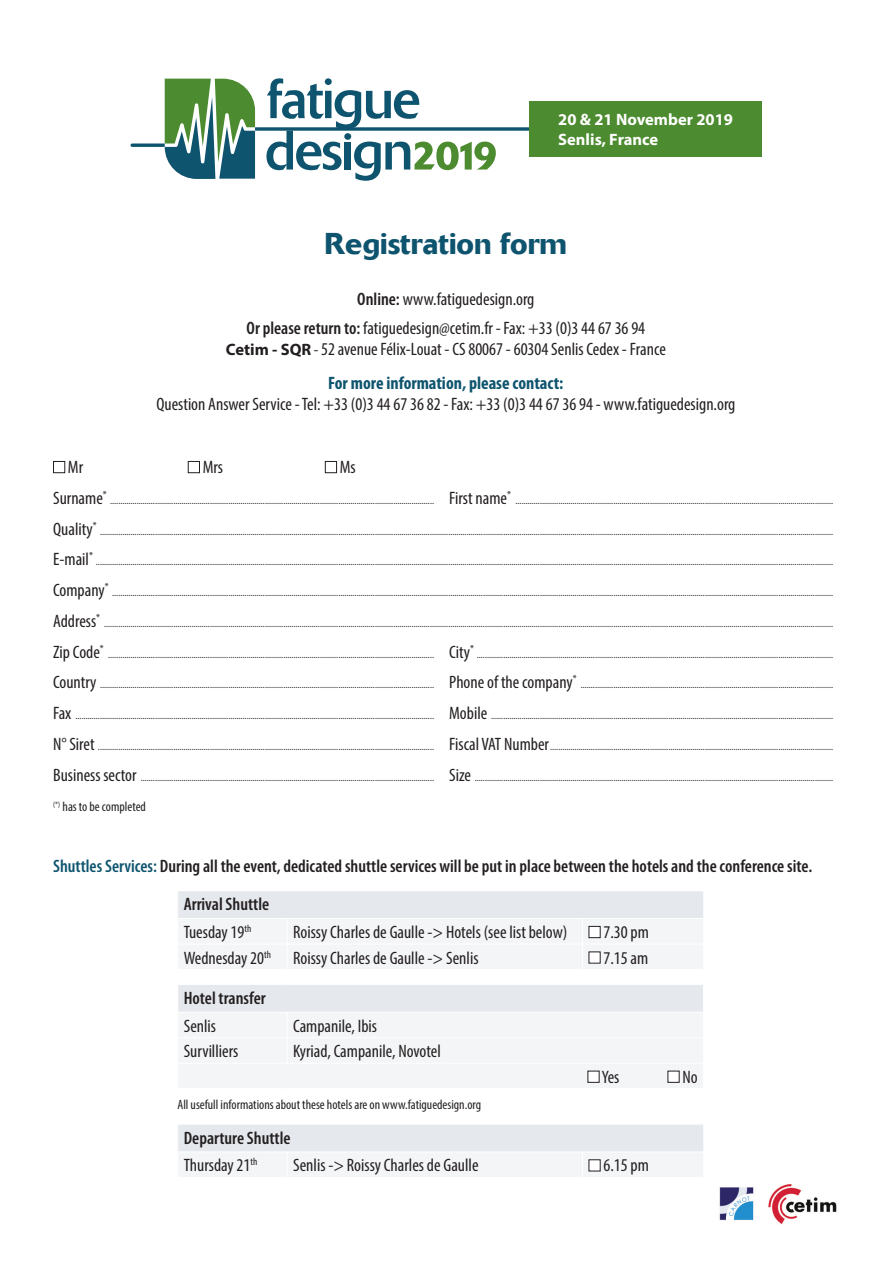
<style>
.page{position:relative;width:893px;height:1263px;background:#fff}
.page>*{position:absolute;margin:0;border:0;box-sizing:border-box;transform-origin:0 0}
.t1{font:500 30px "Delta";color:#0e546e}
.texte{font:condensed 18px "Myriad Pro";color:#231f20}
.t2{font:600 condensed 18px "Myriad Pro";color:#231f20}
.t3{font:700 condensed 18px "Myriad Pro";color:#0e546e}
.t4{font:700 16.5px "Myriad Pro";color:#fff}
.t5{font:condensed 13.5px "Myriad Pro";color:#231f20}
.t6{font:condensed 10.5px "Myriad Pro";color:#231f20}
.s1{font-weight:600}
.s2{font-weight:700;font-stretch:normal;font-size:16.5px}
.s3{font-size:16.5px}
.s4{font-size:18px}
.s5{color:#0e546e}
</style>
<div class="page">
<div style="left:53px;top:461px;width:12px;height:12px;border:1px solid #231f20"></div>
<div style="left:188px;top:461px;width:12px;height:12px;border:1px solid #231f20"></div>
<div style="left:325px;top:461px;width:12px;height:12px;border:1px solid #231f20"></div>
<svg style="left:178px;top:891px;width:525px;height:78px"></svg>
<div style="left:589px;top:926px;width:11px;height:12px;background:#fff"></div>
<div style="left:589px;top:926px;width:12px;height:12px;border:1px solid #231f20"></div>
<div style="left:589px;top:952px;width:11px;height:11px;background:#fff"></div>
<svg style="left:178px;top:985px;width:525px;height:103px"></svg>
<div style="left:588px;top:1071px;width:11px;height:11px;background:#fff"></div>
<div style="left:587px;top:1071px;width:12px;height:12px;border:1px solid #231f20"></div>
<div style="left:668px;top:1071px;width:11px;height:11px;background:#fff"></div>
<div style="left:667px;top:1071px;width:12px;height:12px;border:1px solid #231f20"></div>
<svg style="left:178px;top:1124px;width:525px;height:53px"></svg>
<div style="left:589px;top:1160px;width:11px;height:11px;background:#fff"></div>
<img style="left:719px;top:1184px;width:118px;height:40px">
<svg style="left:130px;top:78px;width:459px;height:103px"></svg>
<div style="left:530px;top:102px;width:232px;height:55px;background:#4c8b2f"></div>
<p class="t4" style="left:558px;top:109px;width:176px">20 &amp; 21 November 2019</p>
<p class="t4" style="left:558px;top:129px;width:101px">Senlis, France</p>
<p class="t1" style="left:325px;top:225px;width:244px">Registration form</p>
<p class="texte" style="left:357px;top:288px;width:179px"><span class="s1">Online:</span> www.fatiguedesign.org</p>
<p class="texte" style="left:246px;top:317px;width:400px"><span class="s1">Or please return to:</span> fatiguedesign@cetim.fr - Fax: +33 (0)3 44 67 36 94</p>
<p class="texte" style="left:226px;top:338px;width:441px"><span class="s2">Cetim - SQR</span> <span class="s3">-</span> 52 avenue Félix-Louat - CS 80067 - 60304 Senlis Cedex - France</p>
<p class="t3" style="left:328px;top:372px;width:237px">For more information, please contact:</p>
<p class="texte" style="left:156px;top:393px;width:581px">Question Answer Service - Tel: +33 (0)3 44 67 36 82 - Fax: +33 (0)3 44 67 36 94 - www.fatiguedesign.org</p>
<p class="texte" style="left:68px;top:456px;width:17px">Mr</p>
<p class="texte" style="left:203px;top:456px;width:22px">Mrs</p>
<p class="texte" style="left:340px;top:456px;width:17px">Ms</p>
<p class="texte" style="left:53px;top:487px;width:55px">Surname<sup>*</sup></p>
<p class="t6" style="left:110px;top:494px;width:725px">............................................................................................................................................................... <span class="s4">First name</span>* ............................................................................................................................................................</p>
<p class="texte" style="left:53px;top:518px;width:45px">Quality<sup>*</sup></p>
<p class="t6" style="left:100px;top:525px;width:735px">........................................................................................................................................................................................................................................................................................................................................................................</p>
<p class="texte" style="left:53px;top:548px;width:41px">E-mail<sup>*</sup></p>
<p class="t6" style="left:96px;top:555px;width:739px">..........................................................................................................................................................................................................................................................................................................................................................................</p>
<p class="texte" style="left:53px;top:579px;width:57px">Company<sup>*</sup></p>
<p class="t6" style="left:112px;top:586px;width:723px">..................................................................................................................................................................................................................................................................................................................................................................</p>
<p class="texte" style="left:53px;top:610px;width:49px">Address<sup>*</sup></p>
<p class="t6" style="left:104px;top:617px;width:731px">......................................................................................................................................................................................................................................................................................................................................................................</p>
<p class="texte" style="left:53px;top:641px;width:52px">Zip Code<sup>*</sup></p>
<p class="t6" style="left:108px;top:648px;width:727px">................................................................................................................................................................ <span class="s4">City</span>* ...............................................................................................................................................................................</p>
<p class="t6" style="left:53px;top:679px;width:782px"><span class="s4">Country</span> .................................................................................................................................................................... <span class="s4">Phone of the company</span>* ............................................................................................................................</p>
<p class="t6" style="left:53px;top:709px;width:782px"><span class="s4">Fax</span> ................................................................................................................................................................................ <span class="s4">Mobile</span> ........................................................................................................................................................................</p>
<p class="t6" style="left:53px;top:740px;width:782px"><span class="s4">N° Siret</span> ..................................................................................................................................................................... <span class="s4">Fiscal VAT Number</span>...........................................................................................................................................</p>
<p class="t6" style="left:53px;top:771px;width:782px"><span class="s4">Business sector</span> ................................................................................................................................................ <span class="s4">Size</span> ................................................................................................................................................................................</p>
<p class="t5" style="left:53px;top:799px;width:94px"><sup>(*)</sup> has to be completed</p>
<p class="t2" style="left:53px;top:855px;width:761px"><span class="s5">Shuttles Services:</span> During all the event, dedicated shuttle services will be put in place between the hotels and the conference site.</p>
<p class="t2" style="left:184px;top:893px;width:87px">Arrival Shuttle</p>
<p class="texte" style="left:184px;top:921px;width:69px">Tuesday 19<sup>th</sup></p>
<p class="texte" style="left:293px;top:921px;width:276px">Roissy Charles de Gaulle -&gt; Hotels (see list below)</p>
<p class="texte" style="left:603px;top:921px;width:47px">7.30 pm</p>
<p class="texte" style="left:184px;top:947px;width:89px">Wednesday 20<sup>th</sup></p>
<p class="texte" style="left:293px;top:947px;width:187px">Roissy Charles de Gaulle -&gt; Senlis</p>
<p class="texte" style="left:603px;top:947px;width:46px">7.15 am</p>
<p class="t2" style="left:184px;top:987px;width:83px">Hotel transfer</p>
<p class="texte" style="left:184px;top:1015px;width:34px">Senlis</p>
<p class="texte" style="left:293px;top:1015px;width:85px">Campanile, Ibis</p>
<p class="texte" style="left:184px;top:1040px;width:56px">Survilliers</p>
<p class="texte" style="left:293px;top:1040px;width:149px">Kyriad, Campanile, Novotel</p>
<p class="texte" style="left:602px;top:1066px;width:19px">Yes</p>
<p class="texte" style="left:682px;top:1066px;width:17px">No</p>
<p class="t5" style="left:178px;top:1097px;width:305px">All usefull informations about these hotels are on www.fatiguedesign.org</p>
<p class="t2" style="left:184px;top:1126px;width:108px">Departure Shuttle</p>
<p class="texte" style="left:184px;top:1154px;width:75px">Thursday 21<sup>th</sup></p>
<p class="texte" style="left:293px;top:1154px;width:187px">Senlis -&gt; Roissy Charles de Gaulle</p>
<p class="texte" style="left:603px;top:1154px;width:47px">6.15 pm</p>
</div>
